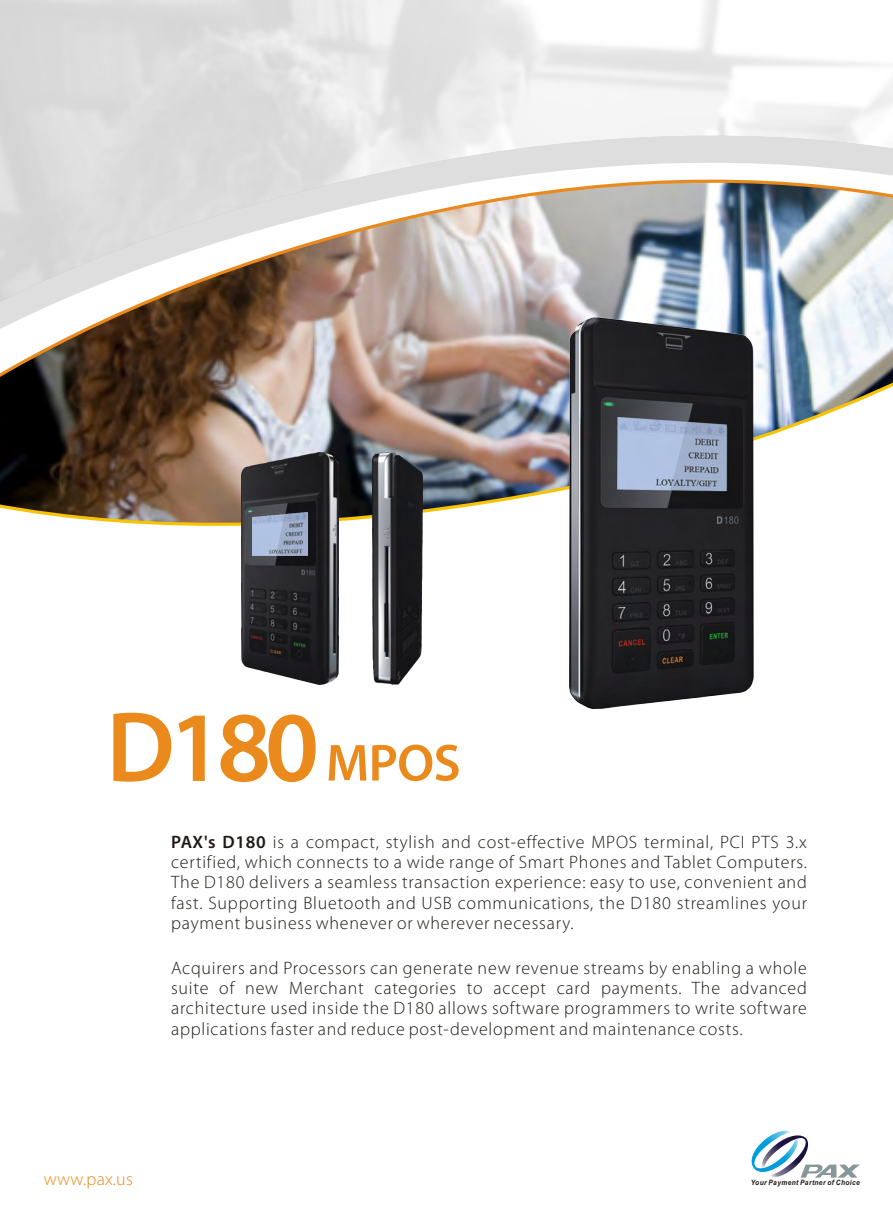
<style>
.page{position:relative;width:893px;height:1212px;background:#fff}
.page>*{position:absolute;margin:0;border:0;box-sizing:border-box;transform-origin:0 0}
.t1{font:600 100.5px "Myriad Pro";color:#eb8a1c}
.t2{font:300 18px/20.4px "Myriad Pro";letter-spacing:.045em;color:#1f1a17;text-align:justify}
.t3{font:300 18px "Myriad Pro";letter-spacing:.01em;color:#eb8a1c}
.t4{font:italic 700 7.35px "Arial";letter-spacing:.055em;color:#1f1a17;scale:.9 1}
.s1{font-size:52.5px}
.s2{font-weight:600}
</style>
<div class="page">
<img style="left:4px;top:335px;width:889px;height:36px">
<img style="left:0;top:308px;width:893px;height:27px">
<img style="left:0;top:0;width:893px;height:308px">
<img style="left:0;top:371px;width:893px;height:338px">
<svg style="left:751px;top:1130px;width:109px;height:48px"></svg>
<img style="left:372px;top:452px;width:50px;height:232px">
<img style="left:241px;top:452px;width:97px;height:232px">
<img style="left:253px;top:513px;width:24px;height:42px">
<img style="left:277px;top:510px;width:31px;height:46px">
<img style="left:570px;top:318px;width:183px;height:390px">
<img style="left:618px;top:417px;width:108px;height:74px">
<img style="left:671px;top:420px;width:58px;height:74px">
<h1 class="t1" style="left:106px;top:705px;width:356px">D180<span class="s1">MPOS</span></h1>
<p class="t2" style="left:171px;top:833px;width:637px"><span class="s2">PAX's D180</span> is a compact, stylish and cost-effective MPOS terminal, PCI PTS 3.x certified, which connects to a wide range of Smart Phones and Tablet Computers.<br>The D180 delivers a seamless transaction experience: easy to use, convenient and fast. Supporting Bluetooth and USB communications, the D180 streamlines your payment business whenever or wherever necessary.</p>
<p class="t2" style="left:171px;top:959px;width:637px">Acquirers and Processors can generate new revenue streams by enabling a whole suite of new Merchant categories to accept card payments. The advanced architecture used inside the D180 allows software programmers to write software applications faster and reduce post-development and maintenance costs.</p>
<p class="t3" style="left:44px;top:1171px;width:90px">www.pax.us</p>
<p class="t4" style="left:751px;top:1180px;width:123px">Your Payment Partner of Choice</p>
</div>
